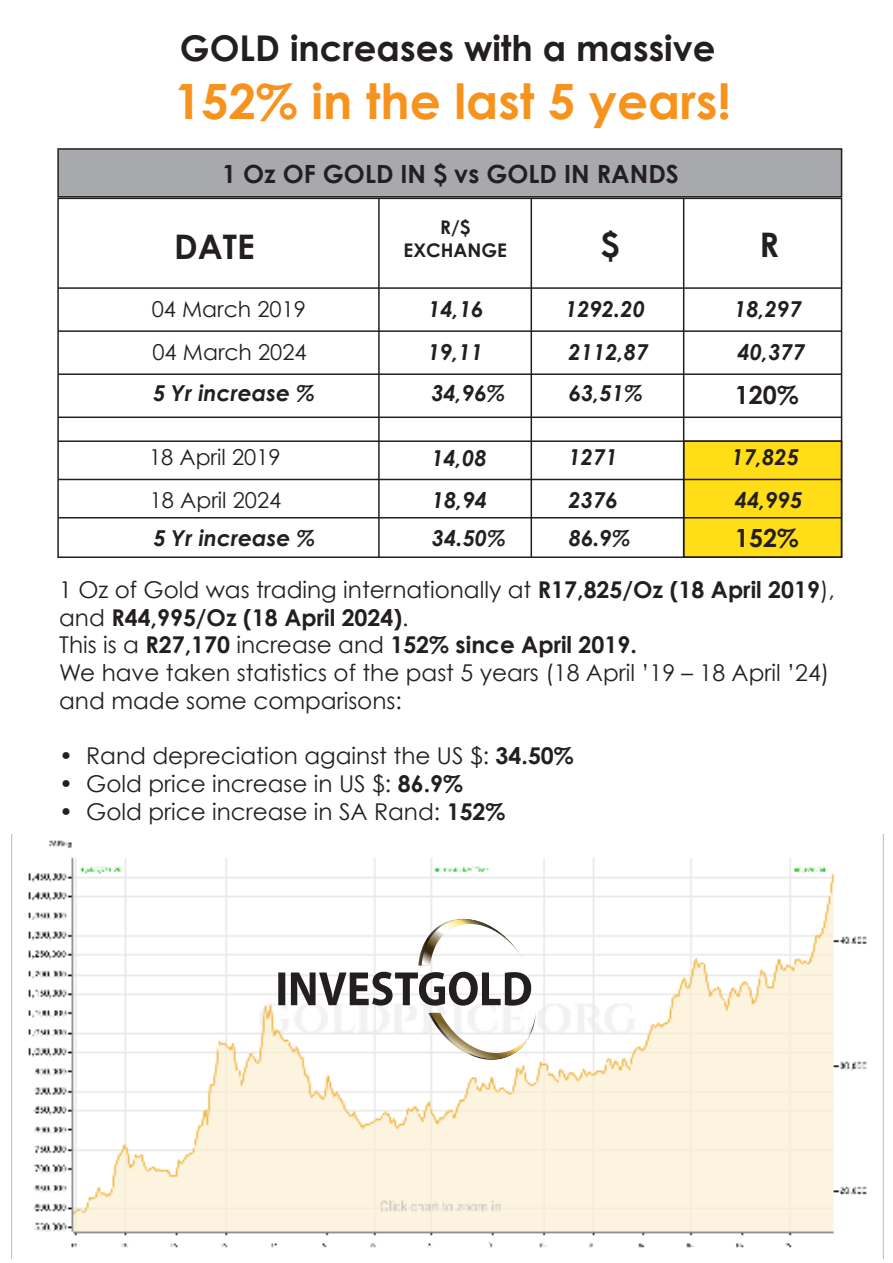
<style>
.page{position:relative;width:893px;height:1263px;background:#fff}
.page>*{position:absolute;margin:0;border:0;box-sizing:border-box;transform-origin:0 0}
.t1{font:700 48.75px "Century Gothic";color:#f7931d}
.t2{font:700 35.55px "Century Gothic";color:#231f20}
.t3{font:700 33.9px "Century Gothic";color:#231f20}
.t4{font:700 25.05px "Century Gothic";color:#231f20}
.t5{font:23.1px/27.8px "Century Gothic";color:#231f20}
.t6{font:italic 700 21.9px/43px "Century Gothic";color:#231f20}
.t7{font:21.9px/43px "Century Gothic";color:#231f20}
.t8{font:700 18.75px/22.5px "Century Gothic";color:#231f20;text-align:center}
.s1{font-weight:700}
</style>
<div class="page">
<div style="left:683px;top:440px;width:159px;height:118px;background:#ffdd17"></div>
<div style="left:57px;top:198px;width:785px;height:360px;border:2px solid #231f20"></div>
<hr style="left:58px;top:287px;width:784px;height:2px;background:#231f20">
<hr style="left:58px;top:330px;width:784px;height:2px;background:#231f20">
<hr style="left:58px;top:373px;width:784px;height:2px;background:#231f20">
<hr style="left:378px;top:198px;width:2px;height:359px;background:#231f20">
<hr style="left:531px;top:199px;width:1px;height:358px;background:#231f20">
<hr style="left:683px;top:198px;width:1px;height:359px;background:#231f20">
<hr style="left:58px;top:416px;width:784px;height:2px;background:#231f20">
<hr style="left:58px;top:440px;width:784px;height:2px;background:#231f20">
<hr style="left:58px;top:517px;width:784px;height:1px;background:#231f20">
<hr style="left:58px;top:479px;width:784px;height:1px;background:#231f20">
<div style="left:57px;top:148px;width:785px;height:50px;background:#a8a9ad;border:2px solid #231f20"></div>
<img style="left:11px;top:834px;width:873px;height:424px">
<svg style="left:418px;top:915px;width:104px;height:51px"></svg>
<svg style="left:278px;top:972px;width:258px;height:98px"></svg>
<h2 class="t2" style="left:180px;top:25px;width:537px">GOLD increases with a massive</h2>
<h1 class="t1" style="left:174px;top:71px;width:558px">152% in the last 5 years!</h1>
<p class="t4" style="left:222px;top:158px;width:458px">1 Oz OF GOLD IN $ vs GOLD IN RANDS</p>
<h3 class="t3" style="left:174px;top:225px;width:82px">DATE</h3>
<p class="t7" style="left:152px;top:287px;width:156px">04 March 2019<br>04 March 2024</p>
<p class="t6" style="left:153px;top:371px;width:163px">5 Yr increase %</p>
<p class="t8" style="left:404px;top:216px;width:105px">R/$<br>EXCHANGE</p>
<h3 class="t3" style="left:601px;top:223px;width:20px">$</h3>
<h3 class="t3" style="left:759px;top:223px;width:21px">R</h3>
<p class="t6" style="left:428px;top:288px;width:79px;line-height:42px">14,16<br>19,11<br>34,96%</p>
<p class="t6" style="left:565px;top:287px;width:85px;line-height:42.2px">1292.20<br>2112,87<br>63,51%</p>
<p class="t6" style="left:734px;top:287px;width:73px">18,297<br>40,377</p>
<p class="t4" style="left:735px;top:379px;width:65px">120%</p>
<p class="t7" style="left:149px;top:435px;width:134px">18 April 2019<br>18 April 2024</p>
<p class="t6" style="left:731px;top:435px;width:73px">17,825<br>44,995</p>
<p class="t6" style="left:431px;top:436px;width:57px;line-height:42.6px">14,08<br>18,94</p>
<p class="t6" style="left:569px;top:435px;width:51px">1271<br>2376</p>
<p class="t6" style="left:432px;top:515px;width:76px">34.50%</p>
<p class="t6" style="left:569px;top:515px;width:63px">86.9%</p>
<p class="t4" style="left:735px;top:522px;width:65px">152%</p>
<p class="t6" style="left:153px;top:515px;width:163px">5 Yr increase %</p>
<p class="t5" style="left:59px;top:575px;width:777px">1 Oz of Gold was trading internationally at <span class="s1">R17,825/Oz (18 April 2019</span>), and <span class="s1">R44,995/Oz (18 April 2024)</span>.<br>This is a <span class="s1">R27,170</span> increase and <span class="s1">152% since April 2019.<br></span>We have taken statistics of the past 5 years (18 April ’19 – 18 April ’24) and made some comparisons:</p>
<p class="t5" style="left:59px;top:742px;width:516px">• Rand depreciation against the US $: <span class="s1">34.50%</span></p>
<p class="t5" style="left:59px;top:770px;width:405px">• Gold price increase in US $: <span class="s1">86.9%</span></p>
<p class="t5" style="left:59px;top:797px;width:448px">• Gold price increase in SA Rand: <span class="s1">152%</span></p>
</div>
